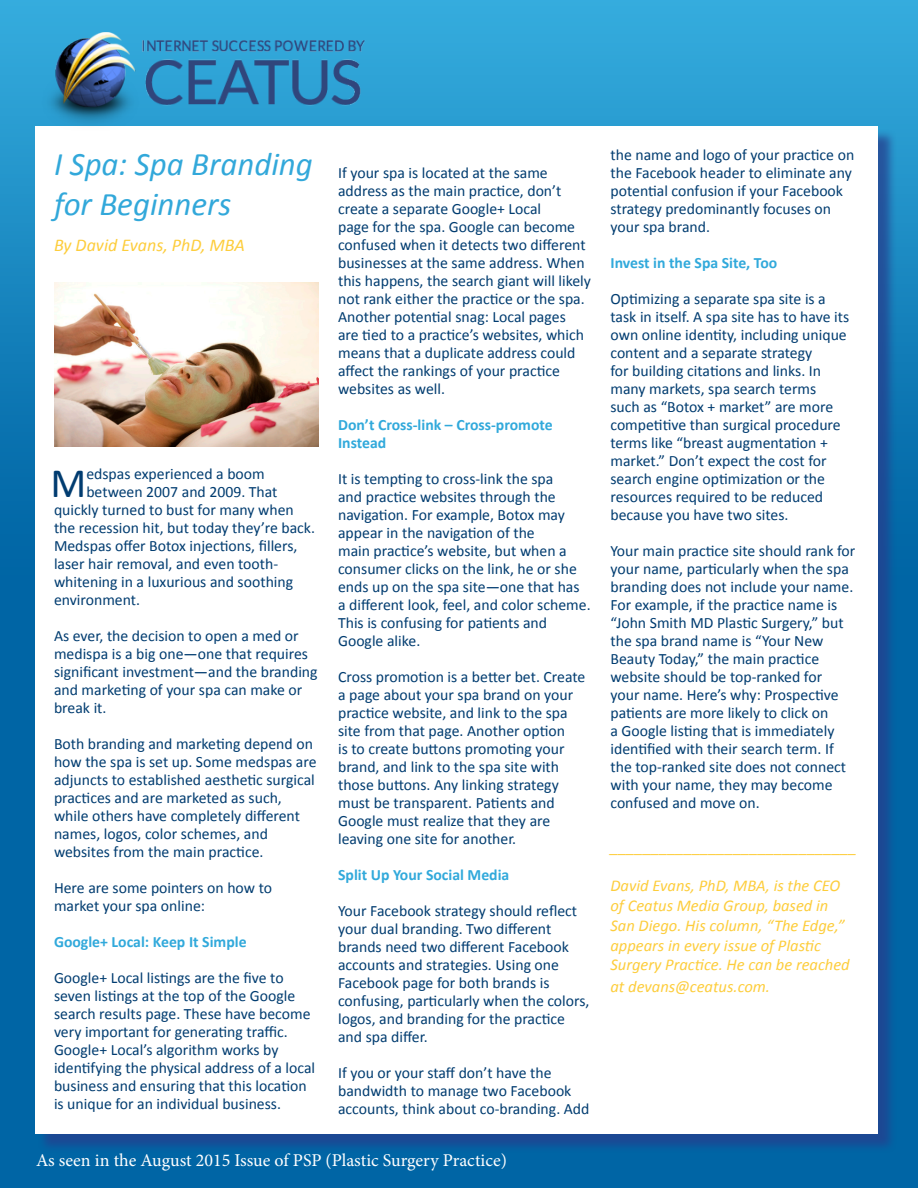
<style>
.page{position:relative;width:918px;height:1188px;background:#fff}
.page>*{position:absolute;margin:0;border:0;box-sizing:border-box;transform-origin:0 0}
.t1{font:42px "Calibri";color:#013c70}
.t2{font:italic 33px/39.6px "Calibri";color:#32a8da}
.t3{font:18px "Minion Pro";color:#fff}
.t4{font:italic 18px "Calibri";color:#fdcd3c}
.t5{font:italic 16.5px/19.8px "Calibri";color:#fdcd3c}
.t6{font:15.75px/18px "Calibri";color:#013c70}
.t7{font:700 15.75px/18px "Calibri";color:#31a9db}
</style>
<div class="page">
<img style="left:0;top:0;width:918px;height:1188px">
<div style="left:38px;top:129px;width:859px;height:1024px;background:#253f8e;opacity:.75"></div>
<div style="left:36px;top:126px;width:842px;height:1008px;background:#fff"></div>
<img style="left:54px;top:282px;width:264px;height:164px">
<img style="left:36px;top:8px;width:354px;height:118px">
<p class="t2" style="left:54px;top:143px;width:260px">I Spa: Spa Branding for Beginners</p>
<p class="t4" style="left:54px;top:233px;width:192px">By David Evans, PhD, MBA</p>
<p class="t1" style="left:50px;top:456px;width:37px">M</p>
<p class="t6" style="left:86px;top:465px;width:180px">edspas experienced a boom</p>
<p class="t6" style="left:86px;top:483px;width:193px">between 2007 and 2009. That</p>
<p class="t6" style="left:54px;top:501px;width:241px">quickly turned to bust for many when</p>
<p class="t6" style="left:54px;top:519px;width:263px">the recession hit, but today they’re back.</p>
<p class="t6" style="left:54px;top:537px;width:245px">Medspas offer Botox injections, fillers,</p>
<p class="t6" style="left:54px;top:555px;width:226px">laser hair removal, and even tooth-</p>
<p class="t6" style="left:54px;top:573px;width:241px">whitening in a luxurious and soothing</p>
<p class="t6" style="left:54px;top:591px;width:88px">environment.</p>
<p class="t6" style="left:54px;top:627px;width:265px">As ever, the decision to open a med or medispa is a big one—one that requires significant investment—and the branding and marketing of your spa can make or break it.</p>
<p class="t6" style="left:54px;top:735px;width:264px">Both branding and marketing depend on how the spa is set up. Some medspas are adjuncts to established aesthetic surgical practices and are marketed as such, while others have completely different names, logos, color schemes, and websites from the main practice.</p>
<p class="t6" style="left:54px;top:879px;width:220px">Here are some pointers on how to market your spa online:</p>
<p class="t7" style="left:54px;top:933px;width:194px">Google+ Local: Keep It Simple</p>
<p class="t6" style="left:54px;top:969px;width:263px">Google+ Local listings are the five to seven listings at the top of the Google search results page. These have become very important for generating traffic.<br>Google+ Local’s algorithm works by identifying the physical address of a local business and ensuring that this location is unique for an individual business.</p>
<p class="t6" style="left:338px;top:164px;width:254px">If your spa is located at the same address as the main practice, don’t create a separate Google+ Local<br>page for the spa. Google can become confused when it detects two different businesses at the same address. When this happens, the search giant will likely not rank either the practice or the spa.<br>Another potential snag: Local pages<br>are tied to a practice’s websites, which means that a duplicate address could affect the rankings of your practice websites as well.</p>
<p class="t7" style="left:338px;top:415px;width:216px">Don’t Cross-link – Cross-promote<br>Instead</p>
<p class="t6" style="left:338px;top:470px;width:254px">It is tempting to cross-link the spa<br>and practice websites through the navigation. For example, Botox may appear in the navigation of the<br>main practice’s website, but when a consumer clicks on the link, he or she ends up on the spa site—one that has a different look, feel, and color scheme.<br>This is confusing for patients and Google alike.</p>
<p class="t6" style="left:338px;top:668px;width:249px">Cross promotion is a better bet. Create a page about your spa brand on your practice website, and link to the spa site from that page. Another option<br>is to create buttons promoting your brand, and link to the spa site with those buttons. Any linking strategy must be transparent. Patients and Google must realize that they are leaving one site for another.</p>
<p class="t7" style="left:338px;top:865px;width:173px">Split Up Your Social Media</p>
<p class="t6" style="left:338px;top:902px;width:253px">Your Facebook strategy should reflect your dual branding. Two different brands need two different Facebook accounts and strategies. Using one Facebook page for both brands is confusing, particularly when the colors, logos, and branding for the practice and spa differ.</p>
<p class="t6" style="left:338px;top:1064px;width:253px">If you or your staff don’t have the bandwidth to manage two Facebook accounts, think about co-branding. Add</p>
<p class="t3" style="left:36px;top:1148px;width:472px">As seen in the August 2015 Issue of PSP (Plastic Surgery Practice)</p>
<p class="t6" style="left:610px;top:146px;width:245px">the name and logo of your practice on the Facebook header to eliminate any potential confusion if your Facebook strategy predominantly focuses on your spa brand.</p>
<p class="t7" style="left:610px;top:253px;width:168px">Invest in the Spa Site, Too</p>
<p class="t6" style="left:610px;top:290px;width:240px">Optimizing a separate spa site is a task in itself. A spa site has to have its own online identity, including unique content and a separate strategy<br>for building citations and links. In many markets, spa search terms such as “Botox + market” are more competitive than surgical procedure terms like “breast augmentation + market.” Don’t expect the cost for search engine optimization or the resources required to be reduced because you have two sites.</p>
<p class="t6" style="left:610px;top:542px;width:246px">Your main practice site should rank for your name, particularly when the spa branding does not include your name.<br>For example, if the practice name is “John Smith MD Plastic Surgery,” but the spa brand name is “Your New Beauty Today,” the main practice website should be top-ranked for<br>your name. Here’s why: Prospective patients are more likely to click on<br>a Google listing that is immediately identified with their search term. If the top-ranked site does not connect with your name, they may become confused and move on.</p>
<p class="t5" style="left:610px;top:836px;width:248px">______________________________</p>
<p class="t5" style="left:610px;top:875px;width:241px">David Evans, PhD, MBA, is the CEO of Ceatus Media Group, based in San Diego. His column, “The Edge,” appears in every issue of Plastic Surgery Practice. He can be reached</p>
<p class="t5" style="left:610px;top:976px;width:161px">at devans@ceatus.com.</p>
</div>
